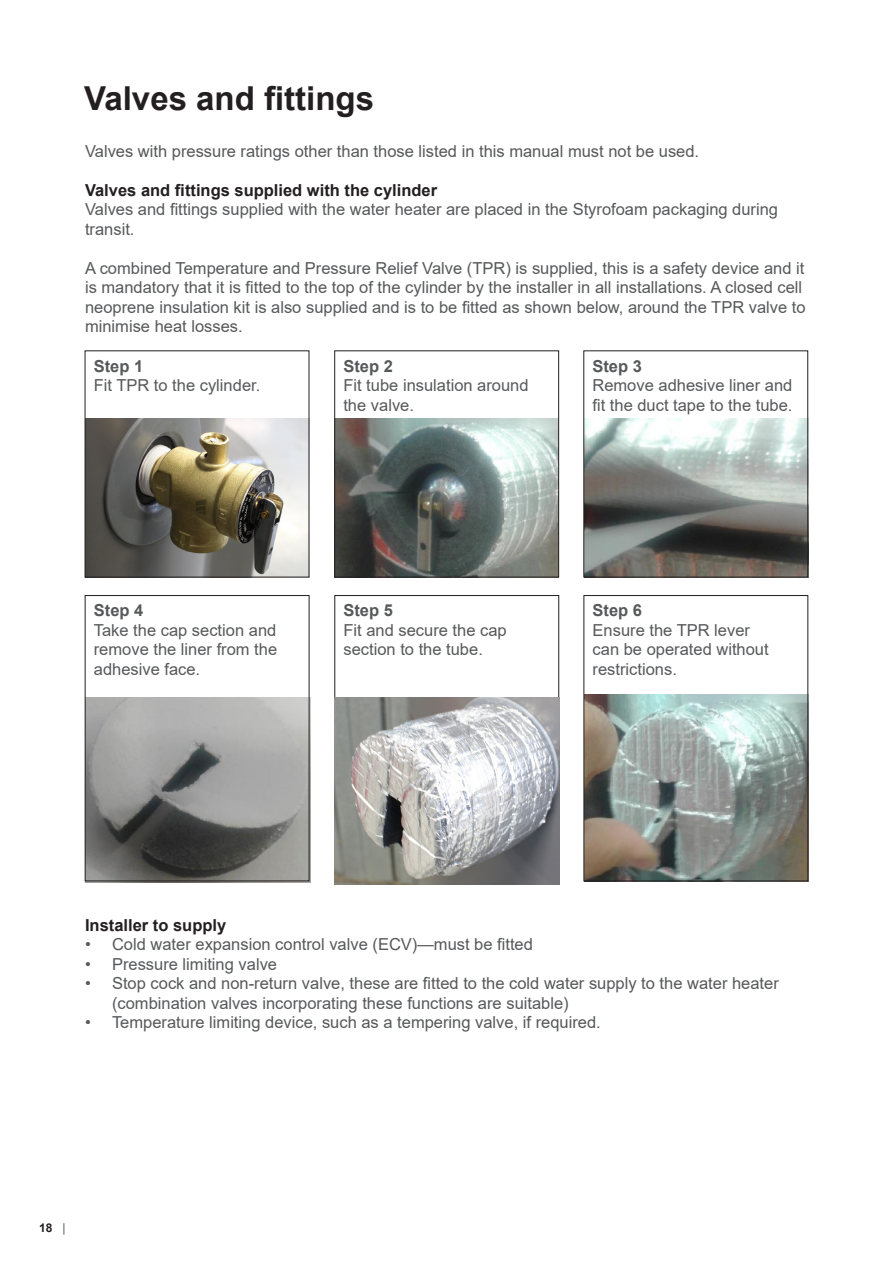
<style>
.page{position:relative;width:893px;height:1263px;background:#fff}
.page>*{position:absolute;margin:0;border:0;box-sizing:border-box;transform-origin:0 0}
._1__page_heading{font:700 33px "Arial";color:#231f20}
._4__body_copy_Karbon_8_5{font:16.5px/19.5px "Arial";color:#57585a}
._4__body_copy_Karbon_8_5-2{font:700 16.5px "Arial";color:#231f20}
.t1{font:700 16.5px "Arial";color:#57585a}
.t2{font:700 12px "Arial";color:#231f20}
.s1{font-weight:400;color:#57585a}
</style>
<div class="page">
<img style="left:87px;top:419px;width:220px;height:156px">
<div style="left:85px;top:351px;width:224px;height:226px;border:1px solid #231f20"></div>
<img style="left:336px;top:419px;width:221px;height:156px">
<div style="left:334px;top:351px;width:225px;height:226px;border:1px solid #231f20"></div>
<img style="left:586px;top:419px;width:220px;height:156px">
<div style="left:584px;top:351px;width:224px;height:226px;border:1px solid #231f20"></div>
<img style="left:85px;top:697px;width:226px;height:185px">
<div style="left:85px;top:595px;width:224px;height:286px;border:1px solid #231f20"></div>
<img style="left:586px;top:695px;width:220px;height:184px">
<img style="left:335px;top:697px;width:224px;height:187px">
<div style="left:584px;top:595px;width:224px;height:286px;border:1px solid #231f20"></div>
<p class="_1__page_heading" style="left:84px;top:75px;width:291px">Valves and fittings</p>
<p class="_4__body_copy_Karbon_8_5" style="left:85px;top:141px;width:616px">Valves with pressure ratings other than those listed in this manual must not be used.</p>
<p class="_4__body_copy_Karbon_8_5-2" style="left:85px;top:178px;width:354px">Valves and fittings supplied with the cylinder</p>
<p class="_4__body_copy_Karbon_8_5" style="left:85px;top:199px;width:695px">Valves and fittings supplied with the water heater are placed in the Styrofoam packaging during transit.</p>
<p class="_4__body_copy_Karbon_8_5" style="left:85px;top:258px;width:722px">A combined Temperature and Pressure Relief Valve (TPR) is supplied, this is a safety device and it is mandatory that it is fitted to the top of the cylinder by the installer in all installations. A closed cell neoprene insulation kit is also supplied and is to be fitted as shown below, around the TPR valve to minimise heat losses.</p>
<p class="t1" style="left:94px;top:354px;width:51px">Step 1</p>
<p class="_4__body_copy_Karbon_8_5" style="left:94px;top:375px;width:168px">Fit TPR to the cylinder.</p>
<p class="t1" style="left:343px;top:354px;width:51px">Step 2</p>
<p class="_4__body_copy_Karbon_8_5" style="left:343px;top:375px;width:187px">Fit tube insulation around the valve.</p>
<p class="t1" style="left:592px;top:354px;width:51px">Step 3</p>
<p class="_4__body_copy_Karbon_8_5" style="left:592px;top:375px;width:201px">Remove adhesive liner and fit the duct tape to the tube.</p>
<p class="t1" style="left:94px;top:599px;width:51px">Step 4</p>
<p class="_4__body_copy_Karbon_8_5" style="left:94px;top:620px;width:185px;text-align:justify">Take the cap section and remove the liner from the adhesive face.</p>
<p class="t1" style="left:343px;top:599px;width:51px">Step 5</p>
<p class="_4__body_copy_Karbon_8_5" style="left:343px;top:620px;width:165px">Fit and secure the cap section to the tube.</p>
<p class="t1" style="left:593px;top:599px;width:51px">Step 6</p>
<p class="_4__body_copy_Karbon_8_5" style="left:593px;top:620px;width:178px">Ensure the TPR lever can be operated without restrictions.</p>
<p class="_4__body_copy_Karbon_8_5-2" style="left:85px;top:913px;width:143px">Installer to supply</p>
<p class="_4__body_copy_Karbon_8_5" style="left:85px;top:934px;width:449px">• Cold water expansion control valve (ECV)—must be fitted</p>
<p class="_4__body_copy_Karbon_8_5" style="left:85px;top:954px;width:194px">• Pressure limiting valve</p>
<p class="_4__body_copy_Karbon_8_5" style="left:112px;top:973px;width:668px;text-indent:-27px">• Stop cock and non-return valve, these are fitted to the cold water supply to the water heater (combination valves incorporating these functions are suitable)</p>
<p class="_4__body_copy_Karbon_8_5" style="left:85px;top:1012px;width:517px">• Temperature limiting device, such as a tempering valve, if required.</p>
<p class="t2" style="left:39px;top:1219px;width:28px">18 <span class="s1">|</span></p>
</div>
